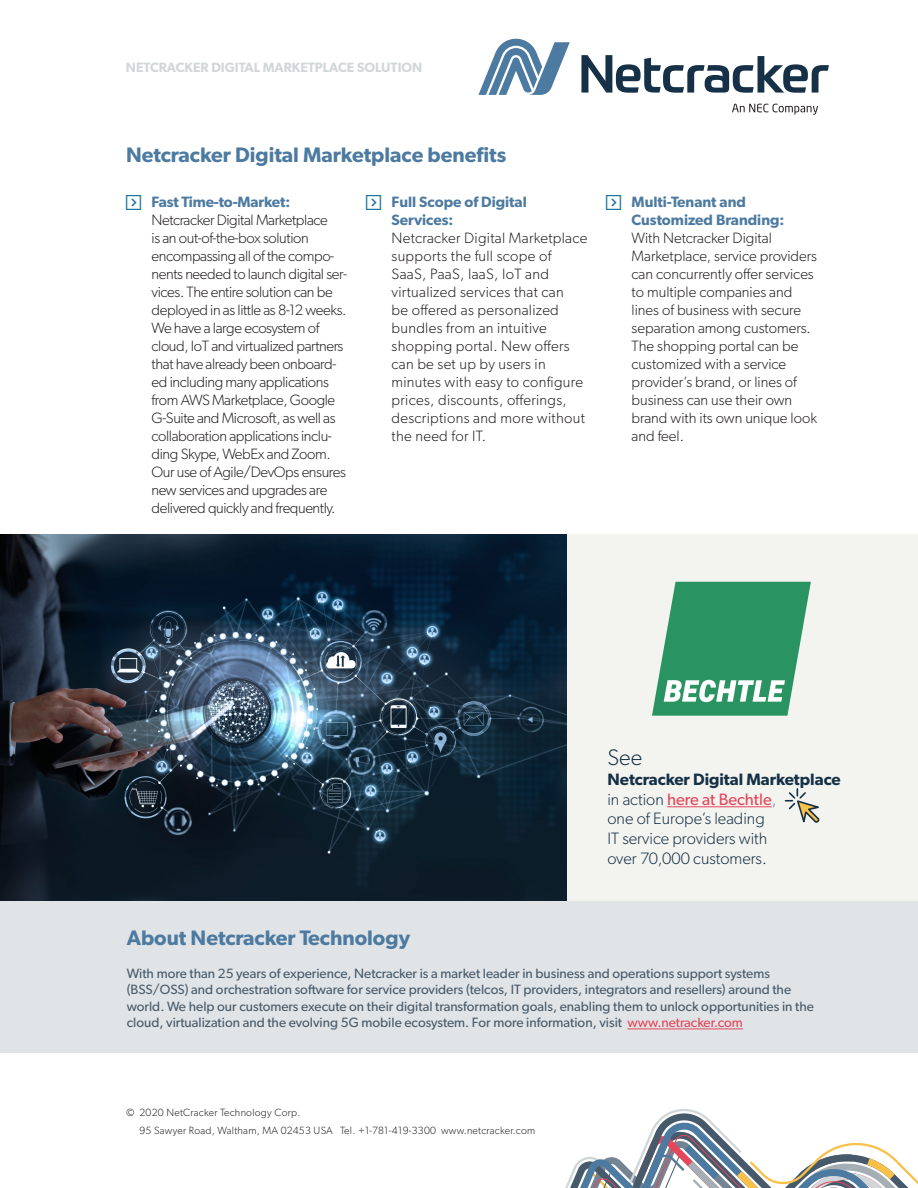
<style>
.page{position:relative;width:918px;height:1188px;background:#fff}
.page>*{position:absolute;margin:0;border:0;box-sizing:border-box;transform-origin:0 0}
.t1{font:300 22.5px "Gibson";color:#163147}
.H3_14_18{font:600 21px "Gibson";color:#4c7aa0}
.Benefints_SDN{font:600 21px "Gibson";color:#4c7aa0}
.t2{font:300 16.5px/19.8px "Gibson";color:#163147}
.t3{font:300 15px/18px "Gibson";letter-spacing:-.025em;color:#231f20}
.t4{font:300 15px/18px "Gibson";color:#231f20}
.t5{font:300 15px/18px "Gibson";letter-spacing:.02em;color:#231f20}
.t6{font:13.5px/16.4px "Gibson";color:#465a6b}
.t7{font:600 13.5px "Gibson";color:#d1d6d9}
.t8{font:300 10.5px/18px "Gibson";letter-spacing:.025em;color:#231f20}
.s1{font-weight:600;color:#4c7aa0}
.s2{font-weight:600}
.s3{font-weight:400;color:#e4465a}
.s4{color:#4c7aa0}
.s5{color:#e4465a}
</style>
<div class="page">
<svg style="left:565px;top:1109px;width:353px;height:79px"></svg>
<svg style="left:581px;top:55px;width:248px;height:38px"></svg>
<svg style="left:478px;top:39px;width:92px;height:56px"></svg>
<svg style="left:732px;top:104px;width:86px;height:11px"></svg>
<div style="left:567px;top:535px;width:351px;height:374px;background:#f3f3ef"></div>
<img style="left:0;top:535px;width:567px;height:367px">
<div style="left:0;top:902px;width:918px;height:151px;background:#e1e4e6"></div>
<hr style="left:627px;top:1029px;width:116px;height:1px;background:#e4465a">
<svg style="left:652px;top:582px;width:159px;height:134px"></svg>
<hr style="left:667px;top:807px;width:105px;height:1px;background:#e4465a">
<svg style="left:784px;top:788px;width:36px;height:35px"></svg>
<p class="t7" style="left:126px;top:59px;width:296px">Netcracker Digital Marketplace Solution</p>
<p class="H3_14_18" style="left:126px;top:142px;width:382px">Netcracker Digital Marketplace benefits</p>
<p class="t3" style="left:152px;top:193px;width:197px"><span class="s1">Fast Time-to-Market:<br></span>Netcracker Digital Marketplace<br>is an out-of-the-box solution encompassing all of the compo&shy;nents needed to launch digital ser&shy;vices. The entire solution can be deployed in as little as 8-12 weeks.<br>We have a large ecosystem of cloud, IoT and virtualized partners that have already been onboard&shy;ed including many applications from AWS Marketplace, Google<br>G-Suite and Microsoft, as well as collaboration applications inclu&shy;ding Skype, WebEx and Zoom.<br>Our use of Agile/DevOps ensures new services and upgrades are delivered quickly and frequently.</p>
<p class="t5" style="left:392px;top:193px;width:197px"><span class="s1">Full Scope of Digital<br>Services:<br></span>Netcracker Digital Marketplace supports the full scope of<br>SaaS, PaaS, IaaS, IoT and virtualized services that can<br>be offered as personalized bundles from an intuitive shopping portal. New offers can be set up by users in minutes with easy to configure prices, discounts, offerings, descriptions and more without the need for IT.</p>
<p class="t4" style="left:632px;top:193px;width:187px"><span class="s1">Multi-Tenant and<br>Customized Branding:<br></span>With Netcracker Digital<br>Marketplace, service providers can concurrently offer services to multiple companies and lines of business with secure separation among customers.<br>The shopping portal can be customized with a service provider’s brand, or lines of business can use their own brand with its own unique look and feel.</p>
<p class="t1" style="left:608px;top:744px;width:36px">See</p>
<p class="t2" style="left:607px;top:769px;width:235px"><span class="s2">Netcracker Digital Marketplace </span>in action <span class="s3">here at Bechtle</span><span class="s4">,<br></span>one of Europe’s leading<br>IT service providers with<br>over 70,000 customers.</p>
<p class="Benefints_SDN" style="left:127px;top:925px;width:285px">About Netcracker Technology</p>
<p class="t6" style="left:127px;top:965px;width:689px">With more than 25 years of experience, Netcracker is a market leader in business and operations support systems (BSS/OSS) and orchestration software for service providers (telcos, IT providers, integrators and resellers) around the world. We help our customers execute on their digital transformation goals, enabling them to unlock opportunities in the cloud, virtualization and the evolving 5G mobile ecosystem. For more information, visit <span class="s5">www.netracker.com</span></p>
<p class="t8" style="left:140px;top:1103px;width:397px;text-indent:-14px">© 2020 NetCracker Technology Corp.<br>95 Sawyer Road, Waltham, MA 02453 USA Tel. +1-781-419-3300 www.netcracker.com</p>
</div>
